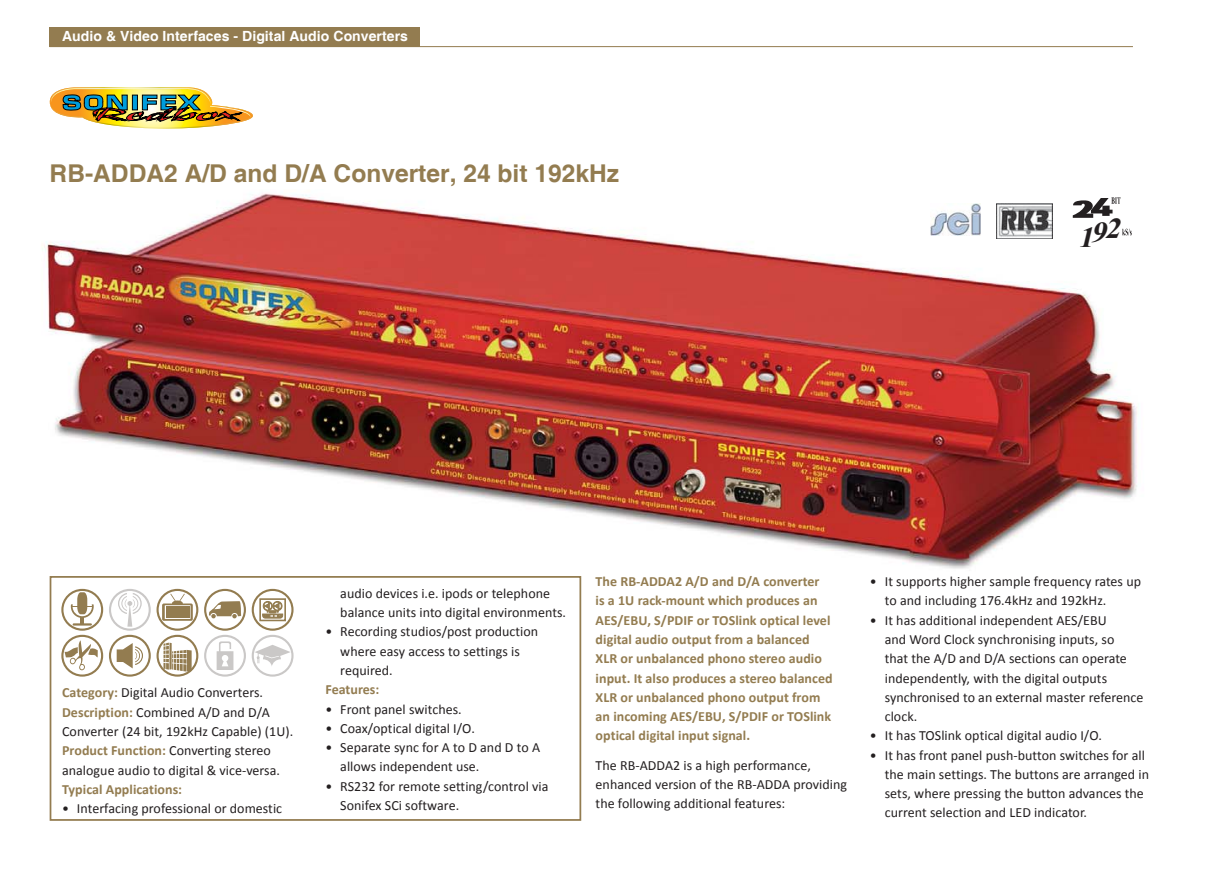
<style>
.page{position:relative;width:1231px;height:869px;background:#fff}
.page>*{position:absolute;margin:0;border:0;box-sizing:border-box;transform-origin:0 0}
.t1{font:italic 700 29.22px "Times New Roman";color:#231f20}
.t2{font:700 24.5px "Helvetica";color:#937c50}
.t3{font:14px/19.2px "Calibri";letter-spacing:.005em;color:#231f20}
.t4{font:700 14px/19.2px "Calibri";letter-spacing:.005em;color:#937c50}
.t5{font:700 14px "Helvetica";letter-spacing:.005em;color:#fff}
.s1{font-weight:700;color:#937c50}
</style>
<div class="page">
<div style="left:50px;top:28px;width:370px;height:19px;background:#937c50"></div>
<hr style="left:50px;top:46px;width:1082px;height:1px;background:#937c50">
<img style="left:42px;top:193px;width:1095px;height:397px">
<img style="left:996px;top:203px;width:56px;height:35px">
<svg style="left:1072px;top:197px;width:48px;height:21px"></svg>
<svg style="left:1122px;top:228px;width:9px;height:7px"></svg>
<img style="left:50px;top:87px;width:203px;height:42px">
<img style="left:930px;top:203px;width:50px;height:32px">
<div style="left:50px;top:575px;width:531px;height:245px;border:2px solid #937c50"></div>
<div style="left:61px;top:588px;width:42px;height:42px;border:2px solid #937c50;border-radius:50%"></div>
<svg style="left:71px;top:592px;width:23px;height:33px"></svg>
<div style="left:109px;top:588px;width:42px;height:42px;border:2px solid #cac8c7;border-radius:50%"></div>
<svg style="left:118px;top:592px;width:24px;height:34px"></svg>
<div style="left:156px;top:588px;width:42px;height:42px;border:2px solid #937c50;border-radius:50%"></div>
<svg style="left:162px;top:593px;width:31px;height:27px"></svg>
<div style="left:166px;top:606px;width:23px;height:11px;background:#937c50"></div>
<svg style="left:209px;top:601px;width:32px;height:17px"></svg>
<div style="left:204px;top:588px;width:42px;height:42px;border:2px solid #937c50;border-radius:50%"></div>
<div style="left:252px;top:588px;width:41px;height:42px;border:2px solid #937c50;border-radius:50%"></div>
<svg style="left:262px;top:601px;width:21px;height:17px"></svg>
<div style="left:259px;top:598px;width:27px;height:23px;border:2px solid #937c50"></div>
<div style="left:61px;top:634px;width:42px;height:42px;border:2px solid #937c50;border-radius:50%"></div>
<svg style="left:65px;top:640px;width:35px;height:30px"></svg>
<div style="left:109px;top:634px;width:42px;height:42px;border:2px solid #937c50;border-radius:50%"></div>
<svg style="left:117px;top:642px;width:26px;height:26px"></svg>
<div style="left:156px;top:634px;width:42px;height:42px;border:2px solid #937c50;border-radius:50%"></div>
<svg style="left:163px;top:642px;width:29px;height:29px"></svg>
<hr style="left:169px;top:642px;width:3px;height:27px;background:#937c50">
<div style="left:204px;top:634px;width:42px;height:42px;border:2px solid #cac8c7;border-radius:50%"></div>
<svg style="left:216px;top:641px;width:17px;height:28px"></svg>
<div style="left:252px;top:634px;width:41px;height:42px;border:2px solid #cac8c7;border-radius:50%"></div>
<svg style="left:254px;top:644px;width:36px;height:22px"></svg>
<p class="t5" style="left:62px;top:28px;width:347px">Audio &amp; Video Interfaces - Digital Audio Converters</p>
<h2 class="t2" style="left:50px;top:158px;width:571px">RB-ADDA2 A/D and D/A Converter, 24 bit 192kHz</h2>
<h1 class="t1" style="left:1090px;top:213px;width:35px">92</h1>
<h1 class="t1" style="left:1078px;top:219px;width:20px">1</h1>
<p class="t3" style="left:62px;top:684px;width:233px"><span class="s1">Category:</span> Digital Audio Converters.<br><span class="s1">Description:</span> Combined A/D and D/A Converter (24 bit, 192kHz Capable) (1U).<br><span class="s1">Product Function:</span> Converting stereo analogue audio to digital &amp; vice-versa.</p>
<p class="t4" style="left:62px;top:780px;width:122px">Typical Applications:</p>
<p class="t3" style="left:62px;top:799px;width:221px">• Interfacing professional or domestic</p>
<p class="t3" style="left:340px;top:584px;width:227px">audio devices i.e. ipods or telephone balance units into digital environments.</p>
<p class="t3" style="left:340px;top:623px;width:199px;text-indent:-15px">• Recording studios/post production where easy access to settings is required.</p>
<p class="t4" style="left:325px;top:680px;width:56px">Features:</p>
<p class="t3" style="left:325px;top:700px;width:138px">• Front panel switches.</p>
<p class="t3" style="left:325px;top:719px;width:151px">• Coax/optical digital I/O.</p>
<p class="t3" style="left:340px;top:738px;width:201px;text-indent:-15px">• Separate sync for A to D and D to A allows independent use.</p>
<p class="t3" style="left:340px;top:777px;width:210px;text-indent:-15px">• RS232 for remote setting/control via<br>Sonifex SCi software.</p>
<p class="t4" style="left:595px;top:572px;width:238px">The RB-ADDA2 A/D and D/A converter<br>is a 1U rack-mount which produces an AES/EBU, S/PDIF or TOSlink optical level digital audio output from a balanced XLR or unbalanced phono stereo audio input. It also produces a stereo balanced XLR or unbalanced phono output from an incoming AES/EBU, S/PDIF or TOSlink optical digital input signal.</p>
<p class="t3" style="left:595px;top:756px;width:253px">The RB-ADDA2 is a high performance, enhanced version of the RB-ADDA providing the following additional features:</p>
<p class="t3" style="left:884px;top:572px;width:258px;text-indent:-15px">• It supports higher sample frequency rates up to and including 176.4kHz and 192kHz.</p>
<p class="t3" style="left:884px;top:611px;width:260px;text-indent:-15px">• It has additional independent AES/EBU<br>and Word Clock synchronising inputs, so<br>that the A/D and D/A sections can operate independently, with the digital outputs synchronised to an external master reference clock.</p>
<p class="t3" style="left:869px;top:726px;width:234px">• It has TOSlink optical digital audio I/O.</p>
<p class="t3" style="left:884px;top:746px;width:266px;text-indent:-15px">• It has front panel push-button switches for all the main settings. The buttons are arranged in sets, where pressing the button advances the current selection and LED indicator.</p>
</div>
